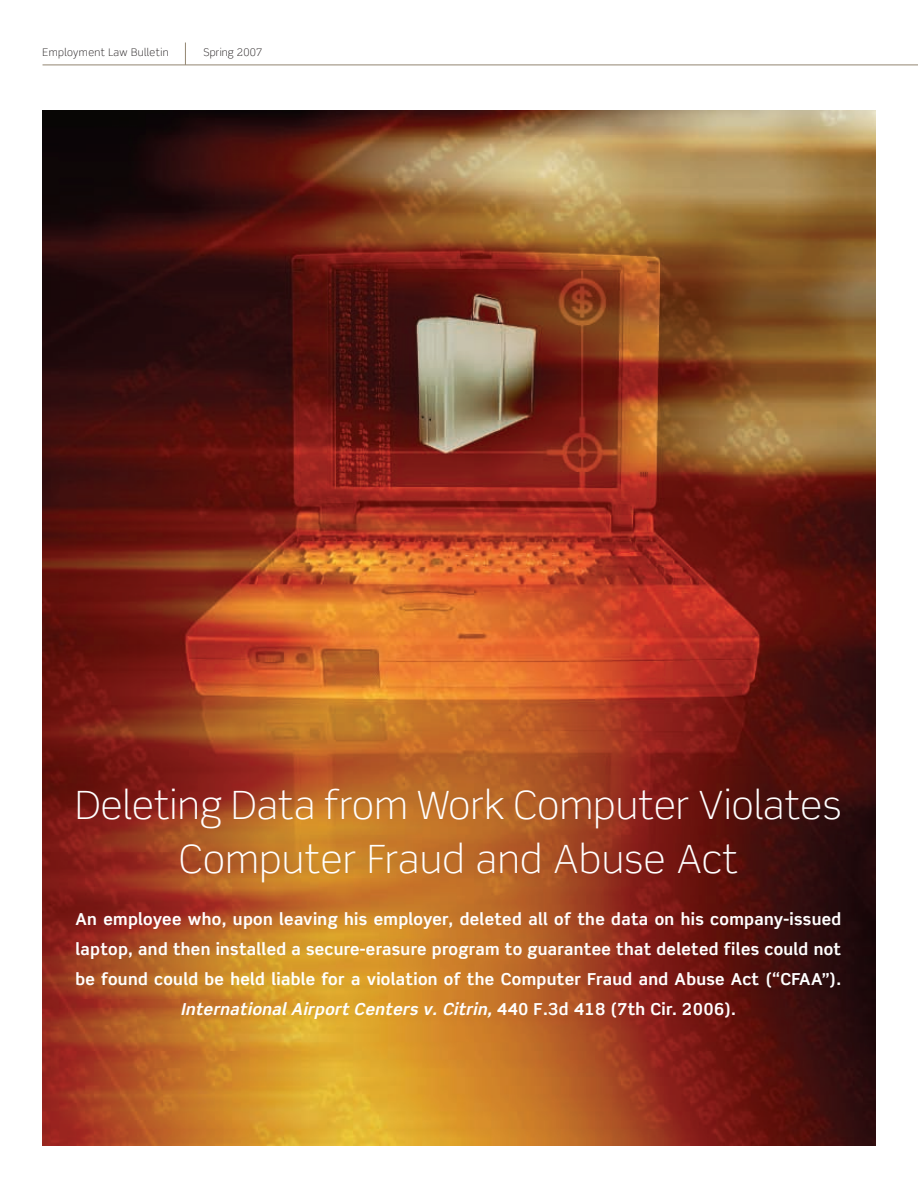
<style>
.page{position:relative;width:918px;height:1188px;background:#fff}
.page>*{position:absolute;margin:0;border:0;box-sizing:border-box;transform-origin:0 0}
.t1{font:300 39px/54px "Scene Std";letter-spacing:.01em;color:#fff;text-align:center}
.t2{font:700 16.5px/30px "Scene Std";letter-spacing:.02em;color:#fff;text-align:center}
.t3{font:300 10.5px "Scene Std";letter-spacing:.04em;color:#231f20}
.t4{font:300 10.5px "Scene Std";letter-spacing:.02em;color:#231f20}
.s1{font-style:italic}
</style>
<div class="page">
<img style="left:43px;top:110px;width:832px;height:1035px">
<hr style="left:43px;top:65px;width:875px;height:1px;background:#938671">
<svg style="left:185px;top:43px;width:1px;height:22px"></svg>
<p class="t3" style="left:43px;top:48px;width:128px">Employment Law Bulletin</p>
<p class="t4" style="left:204px;top:48px;width:60px">Spring 2007</p>
<h1 class="t1" style="left:76px;top:782px;width:767px">Deleting Data from Work Computer Violates<br>Computer Fraud and Abuse Act</h1>
<p class="t2" style="left:76px;top:905px;width:767px">An employee who, upon leaving his employer, deleted all of the data on his company-issued laptop, and then installed a secure-erasure program to guarantee that deleted files could not be found could be held liable for a violation of the Computer Fraud and Abuse Act (“CFAA”).<br><span class="s1">International Airport Centers v. Citrin,</span> 4 4 0 F . 3 d 4 1 8 ( 7 t h C i r . 2 0 0 6 ) .</p>
</div>
